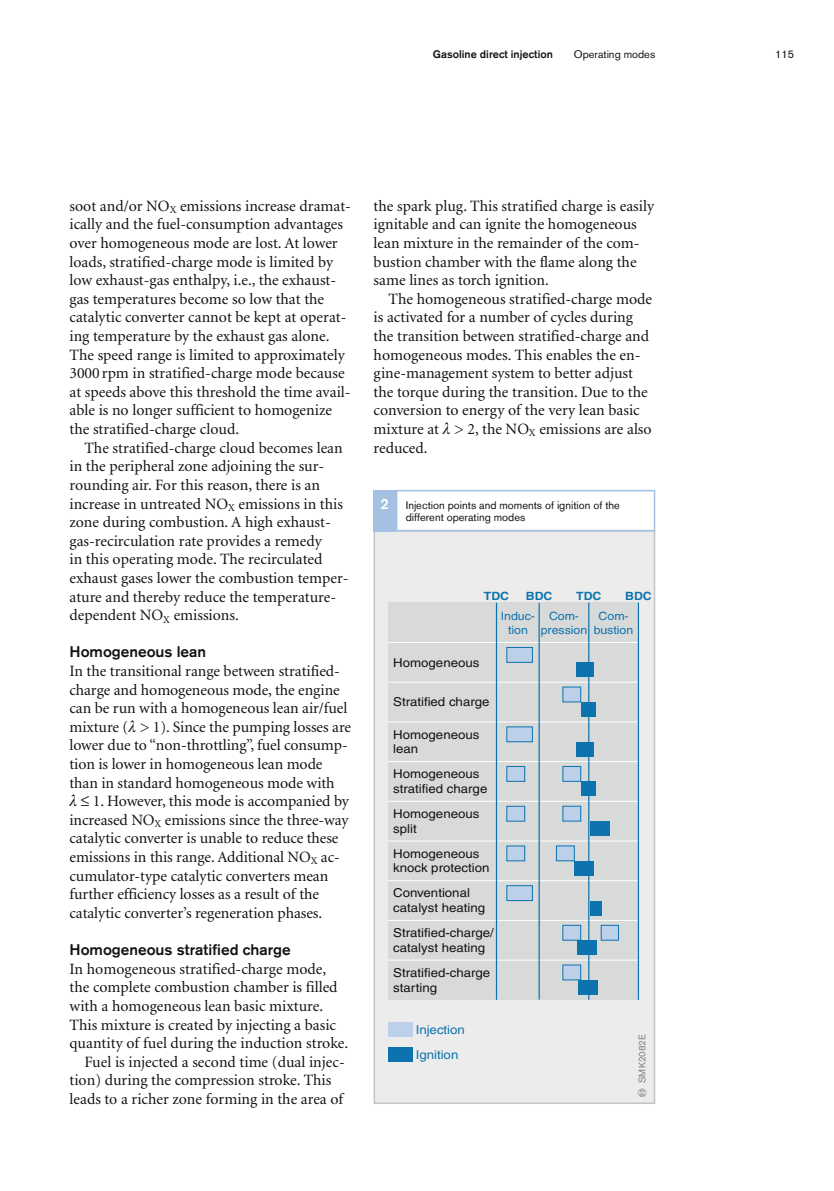
<style>
.page{position:relative;width:834px;height:1191px;background:#fff}
.page>*{position:absolute;margin:0;border:0;box-sizing:border-box;transform-origin:0 0}
.t1{font:15.75px/18.6px "Minion";color:#111212}
.t2{font:500 15.4px "Akzidenz Grotesk BQ";color:#111212}
.t3{font:500 14.88px "Akzidenz Grotesk BQ";color:#fff}
.t4{font:12.25px/14.7px "Helvetica";color:#111212;scale:1.08 1}
.t5{font:12.25px "Helvetica";color:#0c73ae;scale:1.08 1}
.t6{font:11.38px/13.7px "Helvetica";color:#0c73ae;text-align:center;scale:1.08 1}
.t7{font:700 11.38px "Helvetica";color:#0c73ae;scale:1.08 1}
.t8{font:10.85px/12.4px "Akzidenz Grotesk BQ";color:#111212}
.t9{font:500 10.85px "Akzidenz Grotesk BQ";color:#111212}
.t10{font:9.62px "Akzidenz Grotesk BQ";color:#818181}
.s1{font-family:"Times Ten Greek Inclined"}
.s2{font-family:"Lihs One Hundred BQ";font-size:19.25px}
</style>
<div class="page">
<div style="left:375px;top:531px;width:278px;height:571px;background:#ececec"></div>
<div style="left:388px;top:602px;width:250px;height:397px;background:#d8d9d9"></div>
<div style="left:388px;top:1022px;width:25px;height:15px;background:#bcd0e9"></div>
<div style="left:388px;top:1047px;width:25px;height:15px;background:#0c73ae"></div>
<div style="left:578px;top:980px;width:19px;height:14px;background:#0c73ae"></div>
<div style="left:601px;top:925px;width:17px;height:15px;background:#bcd0e9"></div>
<div style="left:600px;top:925px;width:18px;height:15px;border:1px solid #0c73ae"></div>
<div style="left:577px;top:940px;width:19px;height:15px;background:#0c73ae"></div>
<hr style="left:388px;top:682px;width:250px;height:1px;background:#fff">
<hr style="left:388px;top:642px;width:250px;height:1px;background:#fff">
<hr style="left:388px;top:721px;width:250px;height:1px;background:#fff">
<hr style="left:388px;top:761px;width:250px;height:1px;background:#fff">
<hr style="left:388px;top:801px;width:250px;height:1px;background:#fff">
<hr style="left:388px;top:840px;width:250px;height:1px;background:#fff">
<hr style="left:388px;top:880px;width:250px;height:1px;background:#fff">
<hr style="left:388px;top:920px;width:250px;height:1px;background:#fff">
<hr style="left:388px;top:959px;width:250px;height:1px;background:#fff">
<div style="left:562px;top:925px;width:18px;height:15px;background:#bcd0e9"></div>
<div style="left:562px;top:925px;width:19px;height:15px;border:1px solid #0c73ae"></div>
<div style="left:562px;top:965px;width:18px;height:15px;background:#bcd0e9"></div>
<div style="left:506px;top:885px;width:26px;height:15px;background:#bcd0e9"></div>
<div style="left:506px;top:885px;width:26px;height:15px;border:1px solid #0c73ae"></div>
<div style="left:590px;top:900px;width:11px;height:15px;background:#0c73ae"></div>
<div style="left:590px;top:821px;width:20px;height:15px;background:#0c73ae"></div>
<div style="left:574px;top:860px;width:20px;height:15px;background:#0c73ae"></div>
<div style="left:506px;top:727px;width:26px;height:14px;background:#bcd0e9"></div>
<div style="left:506px;top:726px;width:26px;height:16px;border:1px solid #0c73ae"></div>
<div style="left:506px;top:766px;width:18px;height:15px;background:#bcd0e9"></div>
<div style="left:506px;top:766px;width:19px;height:15px;border:1px solid #0c73ae"></div>
<div style="left:562px;top:766px;width:18px;height:15px;background:#bcd0e9"></div>
<div style="left:562px;top:766px;width:19px;height:15px;border:1px solid #0c73ae"></div>
<div style="left:506px;top:846px;width:18px;height:15px;background:#bcd0e9"></div>
<div style="left:556px;top:846px;width:18px;height:14px;background:#bcd0e9"></div>
<div style="left:556px;top:845px;width:18px;height:16px;border:1px solid #0c73ae"></div>
<div style="left:506px;top:806px;width:18px;height:15px;background:#bcd0e9"></div>
<div style="left:506px;top:806px;width:19px;height:15px;border:1px solid #0c73ae"></div>
<div style="left:562px;top:806px;width:18px;height:15px;background:#bcd0e9"></div>
<div style="left:562px;top:806px;width:19px;height:15px;border:1px solid #0c73ae"></div>
<div style="left:576px;top:741px;width:18px;height:15px;background:#0c73ae"></div>
<div style="left:506px;top:647px;width:26px;height:15px;background:#bcd0e9"></div>
<div style="left:506px;top:647px;width:26px;height:15px;border:1px solid #0c73ae"></div>
<div style="left:576px;top:662px;width:18px;height:15px;background:#0c73ae"></div>
<div style="left:580px;top:781px;width:15px;height:15px;background:#0c73ae"></div>
<div style="left:562px;top:687px;width:18px;height:15px;background:#bcd0e9"></div>
<div style="left:580px;top:702px;width:15px;height:15px;background:#0c73ae"></div>
<hr style="left:496px;top:602px;width:1px;height:397px;background:#0c73ae">
<hr style="left:538px;top:603px;width:1px;height:396px;background:#0c73ae">
<hr style="left:588px;top:602px;width:1px;height:397px;background:#0c73ae">
<hr style="left:637px;top:602px;width:2px;height:397px;background:#0c73ae">
<div style="left:396px;top:490px;width:259px;height:41px;border:1px solid #a5c1e1"></div>
<div style="left:373px;top:490px;width:23px;height:41px;background:#a5c1e1"></div>
<p class="t9" style="left:433px;top:50px;width:122px">Gasoline direct injection</p>
<p class="t8" style="left:573px;top:49px;width:83px">Operating modes</p>
<p class="t8" style="left:775px;top:49px;width:21px">115</p>
<p class="t1" style="left:69px;top:198px;width:283px">soot and/or NO<sub>X</sub> emissions increase dramat&shy;ically and the fuel-consumption advantages over homogeneous mode are lost. At lower loads, stratified-charge mode is limited by low exhaust-gas enthalpy, i.e., the exhaust&shy;gas temperatures become so low that the catalytic converter cannot be kept at operat&shy;ing temperature by the exhaust gas alone.<br>The speed range is limited to approximately 3000 rpm in stratified-charge mode because at speeds above this threshold the time avail&shy;able is no longer sufficient to homogenize the stratified-charge cloud.</p>
<p class="t1" style="left:69px;top:440px;width:280px;text-indent:15px">The stratified-charge cloud becomes lean in the peripheral zone adjoining the sur&shy;rounding air. For this reason, there is an increase in untreated NO<sub>X</sub> emissions in this zone during combustion. A high exhaust&shy;gas-recirculation rate provides a remedy<br>in this operating mode. The recirculated exhaust gases lower the combustion temper&shy;ature and thereby reduce the temperature&shy;dependent NO<sub>X</sub> emissions.</p>
<p class="t2" style="left:69px;top:646px;width:138px">Homogeneous lean</p>
<p class="t1" style="left:69px;top:663px;width:283px">In the transitional range between stratified&shy;charge and homogeneous mode, the engine can be run with a homogeneous lean air/fuel mixture (<span class="s1">λ</span> &gt; 1). Since the pumping losses are lower due to “non-throttling”, fuel consump&shy;tion is lower in homogeneous lean mode than in standard homogeneous mode with<br><span class="s1">λ</span> ≤ 1. However, this mode is accompanied by increased NO<sub>X</sub> emissions since the three-way catalytic converter is unable to reduce these emissions in this range. Additional NO<sub>X</sub> ac&shy;cumulator-type catalytic converters mean further efficiency losses as a result of the catalytic converter’s regeneration phases.</p>
<p class="t2" style="left:69px;top:944px;width:222px">Homogeneous stratified charge</p>
<p class="t1" style="left:69px;top:960px;width:258px">In homogeneous stratified-charge mode,</p>
<p class="t1" style="left:69px;top:979px;width:269px">the complete combustion chamber is filled</p>
<p class="t1" style="left:69px;top:998px;width:255px">with a homogeneous lean basic mixture.</p>
<p class="t1" style="left:69px;top:1016px;width:268px">This mixture is created by injecting a basic</p>
<p class="t1" style="left:70px;top:1035px;width:280px">quantity of fuel during the induction stroke.</p>
<p class="t1" style="left:84px;top:1053px;width:262px">Fuel is injected a second time (dual injec-</p>
<p class="t1" style="left:70px;top:1072px;width:263px">tion) during the compression stroke. This</p>
<p class="t1" style="left:70px;top:1091px;width:275px">leads to a richer zone forming in the area of</p>
<p class="t1" style="left:373px;top:198px;width:282px">the spark plug. This stratified charge is easily ignitable and can ignite the homogeneous lean mixture in the remainder of the com&shy;bustion chamber with the flame along the same lines as torch ignition.</p>
<p class="t1" style="left:373px;top:291px;width:280px;text-indent:15px">The homogeneous stratified-charge mode is activated for a number of cycles during the transition between stratified-charge and homogeneous modes. This enables the en&shy;gine-management system to better adjust the torque during the transition. Due to the conversion to energy of the very lean basic mixture at <span class="s1">λ</span> &gt; 2, the NO<sub>X</sub> emissions are also reduced.</p>
<p class="t3" style="left:380px;top:498px;width:10px">2</p>
<p class="t8" style="left:406px;top:499px;width:216px">Injection points and moments of ignition of the different operating modes</p>
<p class="t7" style="left:484px;top:592px;width:25px">TDC</p>
<p class="t7" style="left:525px;top:592px;width:26px">BDC</p>
<p class="t7" style="left:576px;top:592px;width:25px">TDC</p>
<p class="t7" style="left:625px;top:592px;width:26px">BDC</p>
<p class="t6" style="left:540px;top:610px;width:44px">Com&shy;pression</p>
<p class="t6" style="left:593px;top:610px;width:38px">Com&shy;bustion</p>
<p class="t6" style="left:500px;top:610px;width:33px">Induc&shy;tion</p>
<p class="t4" style="left:393px;top:656px;width:81px">Homogeneous</p>
<p class="t4" style="left:393px;top:696px;width:91px">Stratified charge</p>
<p class="t4" style="left:393px;top:728px;width:81px">Homogeneous lean</p>
<p class="t4" style="left:393px;top:768px;width:89px">Homogeneous stratified charge</p>
<p class="t4" style="left:393px;top:807px;width:81px">Homogeneous split</p>
<p class="t4" style="left:393px;top:847px;width:90px">Homogeneous knock protection</p>
<p class="t4" style="left:393px;top:887px;width:87px">Conventional catalyst heating</p>
<p class="t4" style="left:393px;top:926px;width:95px">Stratified-charge/ catalyst heating</p>
<p class="t4" style="left:393px;top:966px;width:91px">Stratified-charge starting</p>
<p class="t5" style="left:415px;top:1025px;width:47px">Injection</p>
<p class="t5" style="left:415px;top:1050px;width:41px">Ignition</p>
<p class="t10" style="left:638px;top:1096px;width:64px;rotate:-90deg"><span class="s2">æ</span> SMK2082E</p>
</div>
